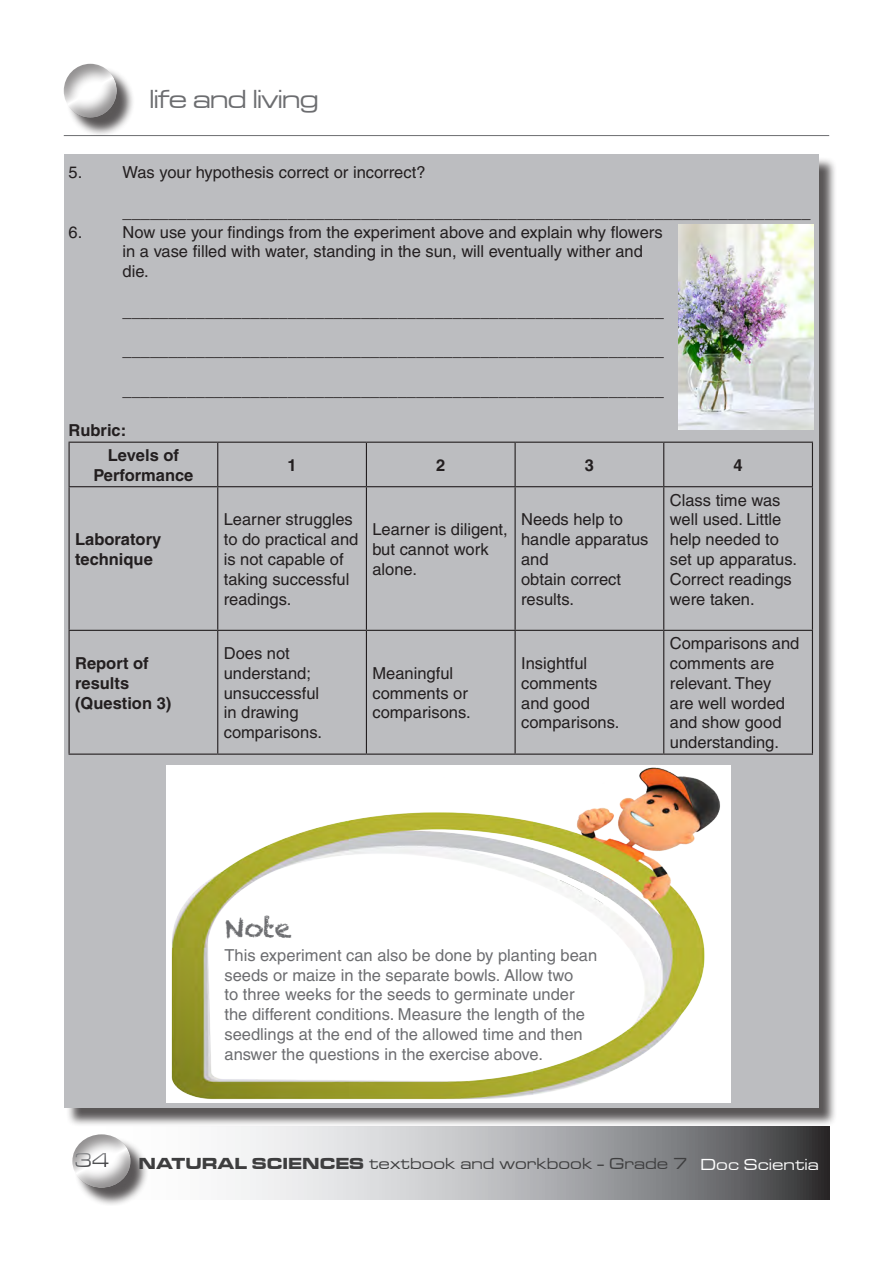
<style>
.page{position:relative;width:893px;height:1263px;background:#fff}
.page>*{position:absolute;margin:0;border:0;box-sizing:border-box;transform-origin:0 0}
.t1{font:27px "Microgramma D Medi Exte";color:#6c6d70}
.t2{font:27px "Chalkduster";color:#6c6d70}
.t3{font:21px "Microgramma D Medi Exte";color:#6c6d70}
.t4{font:16.5px/19.8px "Helvetica LT";color:#231f20}
.t5{font:16.5px/19.8px "Helvetica LT";color:#6c6d70}
.t6{font:700 16.5px/19.8px "Helvetica LT";color:#231f20}
.t7{font:16.5px "Microgramma D Medi Exte";letter-spacing:.04em;color:#3e3e3f}
.s1{font-family:"Microgramma D Bold Exte"}
.s2{color:#fff}
</style>
<div class="page">
<hr style="left:64px;top:135px;width:765px;height:1px;background:#6c6d70">
<div style="left:67px;top:67px;width:69px;height:69px;background:#231f20;opacity:.75"></div>
<div style="left:64px;top:62px;width:55px;height:57px;background:#231f20;opacity:.5"></div>
<svg style="left:235px;top:1127px;width:594px;height:72px;background:#a7a8aa"></svg>
<div style="left:75px;top:1136px;width:74px;height:70px;background:#231f20;opacity:.75"></div>
<div style="left:71px;top:1132px;width:61px;height:57px;background:#231f20;opacity:.5"></div>
<div style="left:70px;top:1146px;width:49px;height:31px;background:#231f20;opacity:.75"></div>
<div style="left:66px;top:157px;width:771px;height:970px;background:#231f20;opacity:.75"></div>
<div style="left:64px;top:155px;width:755px;height:953px;background:#bcbdc0"></div>
<hr style="left:69px;top:442px;width:149px;height:1px;background:#231f20">
<hr style="left:69px;top:443px;width:1px;height:43px;background:#231f20">
<hr style="left:218px;top:442px;width:148px;height:1px;background:#231f20">
<hr style="left:217px;top:443px;width:1px;height:43px;background:#231f20">
<hr style="left:366px;top:442px;width:149px;height:1px;background:#231f20">
<hr style="left:366px;top:443px;width:1px;height:43px;background:#231f20">
<hr style="left:515px;top:442px;width:149px;height:1px;background:#231f20">
<hr style="left:515px;top:443px;width:1px;height:43px;background:#231f20">
<hr style="left:664px;top:442px;width:149px;height:1px;background:#231f20">
<hr style="left:663px;top:443px;width:1px;height:43px;background:#231f20">
<hr style="left:812px;top:443px;width:1px;height:43px;background:#231f20">
<hr style="left:69px;top:486px;width:149px;height:1px;background:#231f20">
<hr style="left:69px;top:487px;width:1px;height:143px;background:#231f20">
<hr style="left:218px;top:486px;width:148px;height:1px;background:#231f20">
<hr style="left:217px;top:487px;width:1px;height:143px;background:#231f20">
<hr style="left:366px;top:486px;width:149px;height:1px;background:#231f20">
<hr style="left:366px;top:487px;width:1px;height:143px;background:#231f20">
<hr style="left:515px;top:486px;width:149px;height:1px;background:#231f20">
<hr style="left:515px;top:487px;width:1px;height:143px;background:#231f20">
<hr style="left:664px;top:486px;width:149px;height:1px;background:#231f20">
<hr style="left:663px;top:487px;width:1px;height:143px;background:#231f20">
<hr style="left:812px;top:487px;width:1px;height:143px;background:#231f20">
<hr style="left:69px;top:630px;width:149px;height:1px;background:#231f20">
<hr style="left:69px;top:631px;width:1px;height:122px;background:#231f20">
<hr style="left:218px;top:630px;width:148px;height:1px;background:#231f20">
<hr style="left:217px;top:631px;width:1px;height:122px;background:#231f20">
<hr style="left:366px;top:630px;width:149px;height:1px;background:#231f20">
<hr style="left:366px;top:631px;width:1px;height:122px;background:#231f20">
<hr style="left:515px;top:630px;width:149px;height:1px;background:#231f20">
<hr style="left:515px;top:631px;width:1px;height:122px;background:#231f20">
<hr style="left:664px;top:630px;width:149px;height:1px;background:#231f20">
<hr style="left:663px;top:631px;width:1px;height:122px;background:#231f20">
<hr style="left:812px;top:631px;width:1px;height:122px;background:#231f20">
<hr style="left:69px;top:753px;width:149px;height:2px;background:#231f20">
<hr style="left:218px;top:753px;width:148px;height:2px;background:#231f20">
<hr style="left:366px;top:753px;width:149px;height:2px;background:#231f20">
<hr style="left:515px;top:753px;width:149px;height:2px;background:#231f20">
<hr style="left:664px;top:753px;width:149px;height:2px;background:#231f20">
<img style="left:679px;top:225px;width:134px;height:205px">
<img style="left:166px;top:765px;width:565px;height:337px">
<h1 class="t1" style="left:150px;top:82px;width:170px">life and living</h1>
<p class="t4" style="left:69px;top:162px;width:15px">5.</p>
<p class="t4" style="left:123px;top:162px;width:304px">Was your hypothesis correct or incorrect?</p>
<p class="t4" style="left:123px;top:202px;width:690px">___________________________________________________________________________</p>
<p class="t4" style="left:69px;top:222px;width:15px">6.</p>
<p class="t4" style="left:123px;top:222px;width:541px">Now use your findings from the experiment above and explain why flowers in a vase filled with water, standing in the sun, will eventually wither and die.</p>
<p class="t4" style="left:123px;top:301px;width:543px">___________________________________________________________</p>
<p class="t4" style="left:123px;top:341px;width:543px">___________________________________________________________</p>
<p class="t4" style="left:123px;top:380px;width:543px">___________________________________________________________</p>
<p class="t6" style="left:108px;top:417px;width:73px;line-height:25.3px;text-indent:-39px">Rubric:<br>Levels of</p>
<p class="t6" style="left:93px;top:465px;width:102px">Performance</p>
<p class="t6" style="left:287px;top:455px;width:11px">1</p>
<p class="t6" style="left:436px;top:455px;width:11px">2</p>
<p class="t6" style="left:585px;top:455px;width:11px">3</p>
<p class="t6" style="left:733px;top:455px;width:11px">4</p>
<p class="t6" style="left:75px;top:529px;width:88px">Laboratory technique</p>
<p class="t4" style="left:224px;top:510px;width:136px">Learner struggles to do practical and is not capable of taking successful readings.</p>
<p class="t4" style="left:372px;top:519px;width:137px">Learner is diligent, but cannot work alone.</p>
<p class="t4" style="left:521px;top:510px;width:129px">Needs help to handle apparatus and<br>obtain correct results.</p>
<p class="t6" style="left:75px;top:653px;width:98px">Report of results (Question 3)</p>
<p class="t4" style="left:224px;top:643px;width:100px">Does not understand; unsuccessful in drawing comparisons.</p>
<p class="t4" style="left:372px;top:663px;width:100px">Meaningful comments or comparisons.</p>
<p class="t4" style="left:521px;top:653px;width:100px">Insightful comments and good comparisons.</p>
<p class="t4" style="left:670px;top:490px;width:129px">Class time was well used. Little help needed to set up apparatus.<br>Correct readings were taken.</p>
<p class="t4" style="left:670px;top:633px;width:131px">Comparisons and comments are relevant. They<br>are well worded and show good understanding.</p>
<h1 class="t2" style="left:224px;top:912px;width:69px">Note</h1>
<p class="t5" style="left:224px;top:945px;width:374px">This experiment can also be done by planting bean seeds or maize in the separate bowls. Allow two<br>to three weeks for the seeds to germinate under the different conditions. Measure the length of the seedlings at the end of the allowed time and then answer the questions in the exercise above.</p>
<p class="t3" style="left:74px;top:1146px;width:36px">34</p>
<p class="t7" style="left:139px;top:1153px;width:681px"><span class="s1">NATURAL SCIENCES</span> textbook and workbook - Grade 7 <span class="s2">Doc Scientia</span></p>
</div>
